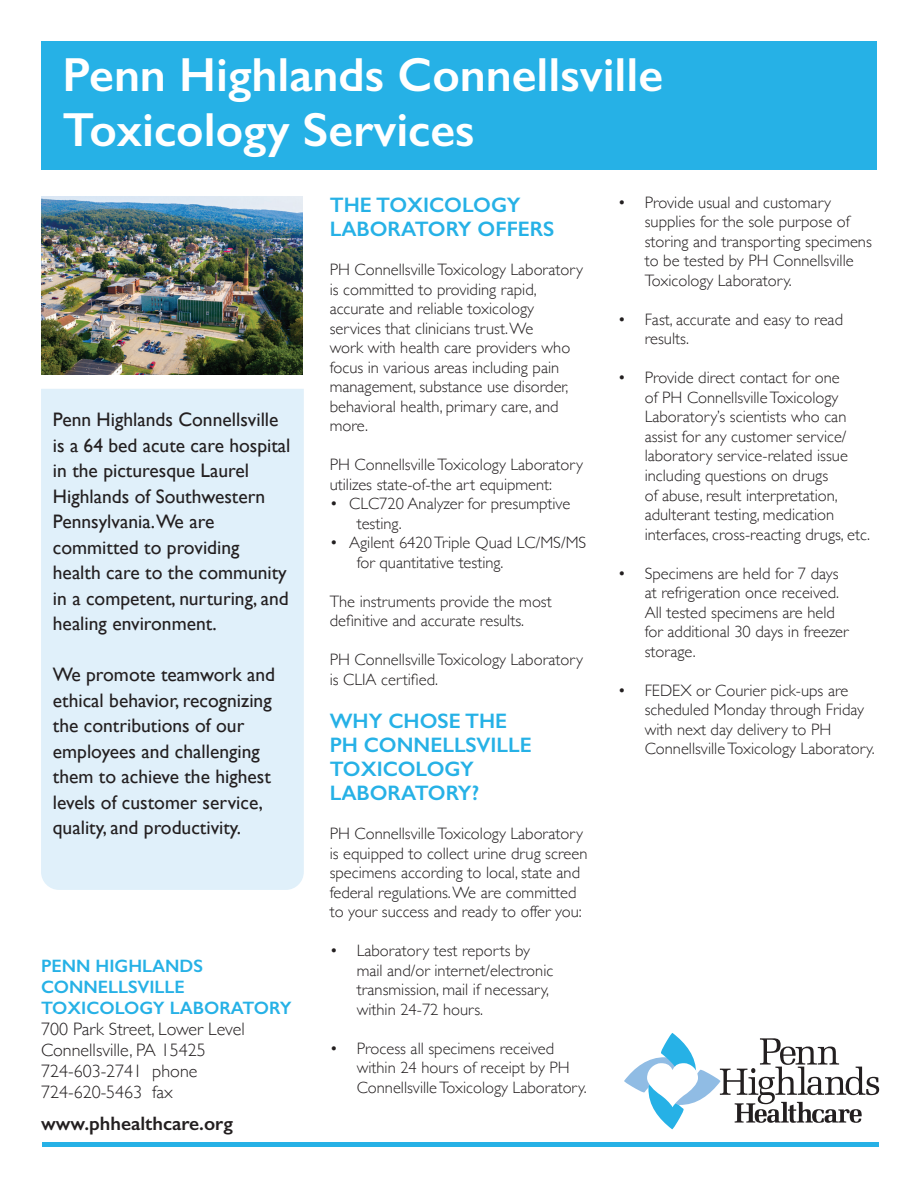
<style>
.page{position:relative;width:918px;height:1188px;background:#fff}
.page>*{position:absolute;margin:0;border:0;box-sizing:border-box;transform-origin:0 0}
.t1{font:600 48px/55.5px "Gill Sans";color:#fff}
.t2{font:600 21px/24px "Gill Sans";color:#26b1e6}
.t3{font:19.5px/25.5px "Gill Sans";color:#231f20}
.t4{font:600 19.5px "Gill Sans";color:#231f20}
.t5{font:300 18px/21px "Gill Sans";color:#231f20}
.t6{font:600 18px/21px "Gill Sans";color:#26b1e6}
.t7{font:300 16.5px/19.5px "Gill Sans";color:#231f20}
</style>
<div class="page">
<div style="left:41px;top:41px;width:836px;height:128px;background:#26b1e6"></div>
<div style="left:41px;top:389px;width:263px;height:501px;background:#e0f0fa"></div>
<hr style="left:42px;top:1143px;width:837px;height:4px;background:#26b1e6">
<svg style="left:624px;top:1033px;width:255px;height:97px"></svg>
<img style="left:41px;top:197px;width:261px;height:178px">
<h1 class="t1" style="left:63px;top:47px;width:602px">Penn Highlands Connellsville<br>Toxicology Services</h1>
<p class="t3" style="left:53px;top:406px;width:239px">Penn Highlands Connellsville is a 64 bed acute care hospital in the picturesque Laurel<br>Highlands of Southwestern<br>Pennsylvania.We are committed to providing health care to the community in a competent, nurturing, and healing environment.</p>
<p class="t3" style="left:53px;top:662px;width:224px">We promote teamwork and ethical behavior, recognizing the contributions of our employees and challenging them to achieve the highest levels of customer service, quality, and productivity.</p>
<p class="t6" style="left:41px;top:955px;width:252px">PENN HIGHLANDS<br>CONNELLSVILLE<br>TOXICOLOGY LABORATORY</p>
<p class="t5" style="left:41px;top:1017px;width:205px">700 Park Street, Lower Level<br>Connellsville, PA 15425<br>724-603-2741 phone<br>724-620-5463 fax</p>
<p class="t4" style="left:41px;top:1112px;width:193px">www.phhealthcare.org</p>
<p class="t2" style="left:330px;top:193px;width:226px">THE TOXICOLOGY<br>LABORATORY OFFERS</p>
<p class="t7" style="left:330px;top:259px;width:255px">PH Connellsville Toxicology Laboratory is committed to providing rapid, accurate and reliable toxicology services that clinicians trust. We<br>work with health care providers who focus in various areas including pain management, substance use disorder, behavioral health, primary care, and more.</p>
<p class="t7" style="left:330px;top:454px;width:255px">PH Connellsville Toxicology Laboratory utilizes state-of-the art equipment:</p>
<p class="t7" style="left:357px;top:493px;width:215px;text-indent:-27px">• CLC720 Analyzer for presumptive testing.</p>
<p class="t7" style="left:357px;top:532px;width:231px;text-indent:-27px">• Agilent 6420 Triple Quad LC/MS/MS for quantitative testing.</p>
<p class="t7" style="left:330px;top:591px;width:224px">The instruments provide the most definitive and accurate results.</p>
<p class="t7" style="left:330px;top:649px;width:255px">PH Connellsville Toxicology Laboratory is CLIA certified.</p>
<p class="t2" style="left:330px;top:709px;width:203px">WHY CHOSE THE<br>PH CONNELLSVILLE<br>TOXICOLOGY<br>LABORATORY?</p>
<p class="t7" style="left:330px;top:823px;width:259px">PH Connellsville Toxicology Laboratory is equipped to collect urine drug screen specimens according to local, state and federal regulations. We are committed to your success and ready to offer you:</p>
<p class="t7" style="left:357px;top:940px;width:198px;text-indent:-27px">• Laboratory test reports by mail and/or internet/electronic transmission, mail if necessary, within 24-72 hours.</p>
<p class="t7" style="left:357px;top:1038px;width:231px;text-indent:-27px">• Process all specimens received within 24 hours of receipt by PH<br>Connellsville Toxicology Laboratory.</p>
<p class="t7" style="left:645px;top:192px;width:229px;text-indent:-27px">• Provide usual and customary supplies for the sole purpose of storing and transporting specimens to be tested by PH Connellsville<br>Toxicology Laboratory.</p>
<p class="t7" style="left:645px;top:309px;width:200px;text-indent:-27px">• Fast, accurate and easy to read results.</p>
<p class="t7" style="left:645px;top:368px;width:227px;text-indent:-27px">• Provide direct contact for one<br>of PH Connellsville Toxicology Laboratory’s scientists who can assist for any customer service/ laboratory service-related issue including questions on drugs<br>of abuse, result interpretation, adulterant testing, medication interfaces, cross-reacting drugs, etc.</p>
<p class="t7" style="left:645px;top:563px;width:205px;text-indent:-27px">• Specimens are held for 7 days at refrigeration once received.<br>All tested specimens are held for additional 30 days in freezer storage.</p>
<p class="t7" style="left:645px;top:680px;width:231px;text-indent:-27px">• FEDEX or Courier pick-ups are scheduled Monday through Friday with next day delivery to PH<br>Connellsville Toxicology Laboratory.</p>
</div>
